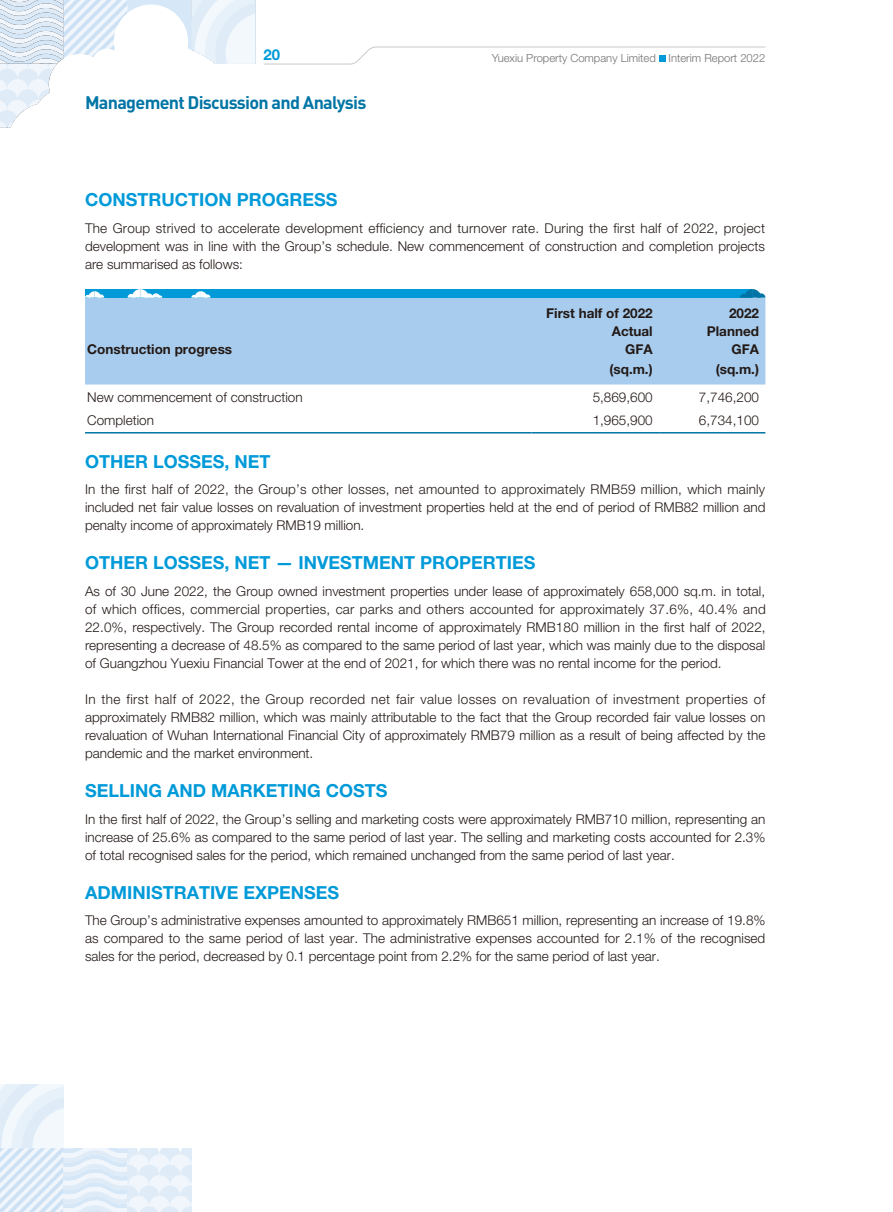
<style>
.page{position:relative;width:893px;height:1212px;background:#fff}
.page>*{position:absolute;margin:0;border:0;box-sizing:border-box;transform-origin:0 0}
.t1{font:700 18px "Helvetica Neue LT Std";color:#009ad9}
.t2{font:700 18px "DIN Pro";letter-spacing:-.04em;color:#0075a5}
.t3{font:700 15px "Helvetica Neue LT Std";color:#009ad9}
.t4{font:300 13.5px/18px "Helvetica Neue LT Std";color:#231916;text-align:justify}
.t5{font:700 13.5px/18px "Helvetica Neue LT Std";color:#231916;text-align:right}
.t6{font:300 11.25px "Helvetica Neue LT Std";color:#727272}
</style>
<div class="page">
<svg style="left:0;top:0;width:255px;height:128px"></svg>
<svg style="left:0;top:1084px;width:192px;height:128px"></svg>
<svg style="left:263px;top:46px;width:503px;height:19px"></svg>
<div style="left:85px;top:298px;width:680px;height:86px;background:#a7cced"></div>
<div style="left:85px;top:289px;width:668px;height:9px;background:#009ad9"></div>
<svg style="left:740px;top:289px;width:25px;height:9px"></svg>
<svg style="left:128px;top:289px;width:34px;height:9px"></svg>
<svg style="left:191px;top:291px;width:19px;height:7px"></svg>
<svg style="left:85px;top:291px;width:19px;height:7px"></svg>
<hr style="left:85px;top:432px;width:446px;height:1px;background:#0075a5">
<hr style="left:531px;top:432px;width:128px;height:1px;background:#0075a5">
<hr style="left:659px;top:432px;width:106px;height:1px;background:#0075a5">
<p class="t3" style="left:264px;top:45px;width:18px">20</p>
<p class="t6" style="left:492px;top:52px;width:275px">Yuexiu Property Company Limited Interim Report 2022</p>
<h1 class="t2" style="left:85px;top:90px;width:283px">Management Discussion and Analysis</h1>
<h1 class="t1" style="left:85px;top:189px;width:254px">CONSTRUCTION PROGRESS</h1>
<p class="t4" style="left:85px;top:219px;width:682px">The Group strived to accelerate development efficiency and turnover rate. During the first half of 2022, project development was in line with the Group’s schedule. New commencement of construction and completion projects are summarised as follows:</p>
<p class="t5" style="left:87px;top:339px;width:147px">Construction progress</p>
<p class="t5" style="left:546px;top:303px;width:108px">First half of 2022<br>Actual<br>GFA</p>
<p class="t5" style="left:707px;top:303px;width:54px">2022<br>Planned<br>GFA</p>
<p class="t5" style="left:609px;top:360px;width:45px">(sq.m.)</p>
<p class="t5" style="left:716px;top:360px;width:45px">(sq.m.)</p>
<p class="t4" style="left:87px;top:388px;width:217px">New commencement of construction</p>
<p class="t4" style="left:593px;top:388px;width:62px">5,869,600</p>
<p class="t4" style="left:699px;top:388px;width:62px">7,746,200</p>
<p class="t4" style="left:87px;top:410px;width:68px">Completion</p>
<p class="t4" style="left:593px;top:410px;width:62px">1,965,900</p>
<p class="t4" style="left:699px;top:410px;width:62px">6,734,100</p>
<h1 class="t1" style="left:85px;top:450px;width:187px">OTHER LOSSES, NET</h1>
<p class="t4" style="left:85px;top:480px;width:682px">In the first half of 2022, the Group’s other losses, net amounted to approximately RMB59 million, which mainly included net fair value losses on revaluation of investment properties held at the end of period of RMB82 million and penalty income of approximately RMB19 million.</p>
<h1 class="t1" style="left:85px;top:552px;width:452px">OTHER LOSSES, NET — INVESTMENT PROPERTIES</h1>
<p class="t4" style="left:85px;top:582px;width:682px">As of 30 June 2022, the Group owned investment properties under lease of approximately 658,000 sq.m. in total, of which offices, commercial properties, car parks and others accounted for approximately 37.6%, 40.4% and 22.0%, respectively. The Group recorded rental income of approximately RMB180 million in the first half of 2022, representing a decrease of 48.5% as compared to the same period of last year, which was mainly due to the disposal of Guangzhou Yuexiu Financial Tower at the end of 2021, for which there was no rental income for the period.</p>
<p class="t4" style="left:85px;top:690px;width:682px">In the first half of 2022, the Group recorded net fair value losses on revaluation of investment properties of approximately RMB82 million, which was mainly attributable to the fact that the Group recorded fair value losses on revaluation of Wuhan International Financial City of approximately RMB79 million as a result of being affected by the pandemic and the market environment.</p>
<h1 class="t1" style="left:85px;top:779px;width:304px">SELLING AND MARKETING COSTS</h1>
<p class="t4" style="left:85px;top:809px;width:682px">In the first half of 2022, the Group’s selling and marketing costs were approximately RMB710 million, representing an increase of 25.6% as compared to the same period of last year. The selling and marketing costs accounted for 2.3% of total recognised sales for the period, which remained unchanged from the same period of last year.</p>
<h1 class="t1" style="left:85px;top:881px;width:255px">ADMINISTRATIVE EXPENSES</h1>
<p class="t4" style="left:85px;top:911px;width:682px">The Group’s administrative expenses amounted to approximately RMB651 million, representing an increase of 19.8% as compared to the same period of last year. The administrative expenses accounted for 2.1% of the recognised sales for the period, decreased by 0.1 percentage point from 2.2% for the same period of last year.</p>
</div>
